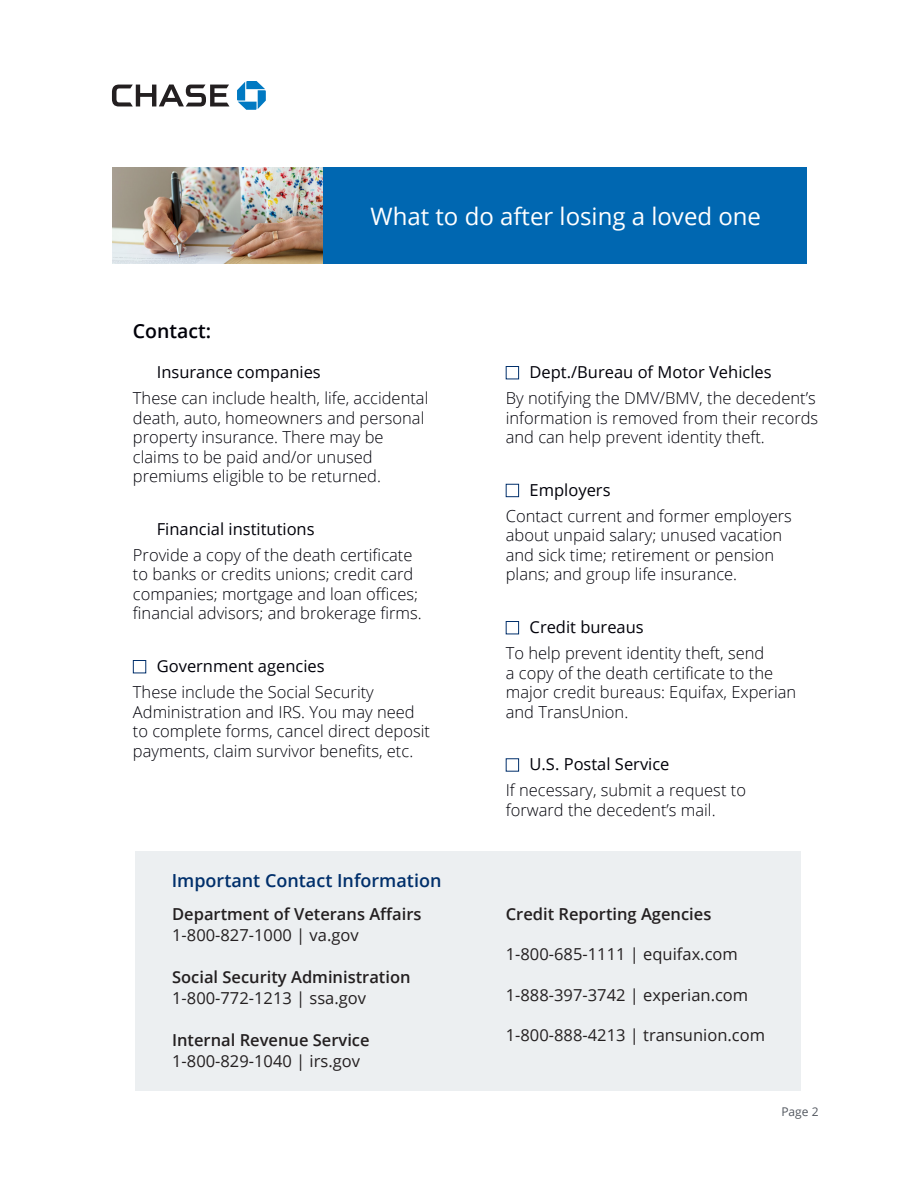
<style>
.page{position:relative;width:918px;height:1188px;background:#fff}
.page>*{position:absolute;margin:0;border:0;box-sizing:border-box;transform-origin:0 0}
.t1{font:600 28.5px "Open Sans";color:#fff}
.t2{font:24px "Open Sans";color:#fff}
.t3{font:600 19.5px "Open Sans";color:#000109}
.t4{font:600 18px "Open Sans";color:#002f6b}
.t5{font:300 16.5px/19.5px "Open Sans";color:#000109}
.t6{font:16.5px "Open Sans";color:#231f20}
.t7{font:16.5px "Open Sans";color:#000109}
.t8{font:600 16.5px "Open Sans";color:#231f20}
.t9{font:12px "Open Sans";color:#52575f}
</style>
<div class="page">
<svg style="left:112px;top:85px;width:117px;height:21px"></svg>
<svg style="left:237px;top:81px;width:29px;height:29px"></svg>
<div style="left:113px;top:167px;width:694px;height:97px;background:#0067b1"></div>
<img style="left:113px;top:167px;width:210px;height:97px">
<div style="left:133px;top:660px;width:13px;height:13px;border:1px solid #002f6b"></div>
<div style="left:506px;top:366px;width:13px;height:13px;border:1px solid #002f6b"></div>
<div style="left:506px;top:484px;width:13px;height:13px;border:1px solid #002f6b"></div>
<div style="left:506px;top:621px;width:13px;height:13px;border:1px solid #002f6b"></div>
<div style="left:506px;top:758px;width:13px;height:14px;border:1px solid #002f6b"></div>
<div style="left:135px;top:851px;width:665px;height:239px;background:#eceff1"></div>
<h1 class="t1" style="left:363px;top:183px;width:247px">Survivor Checklist</h1>
<h2 class="t2" style="left:370px;top:200px;width:392px">What to do after losing a loved one</h2>
<p class="t3" style="left:133px;top:318px;width:80px">Contact:</p>
<p class="t7" style="left:157px;top:361px;width:166px">Insurance companies</p>
<p class="t5" style="left:133px;top:388px;width:297px">These can include health, life, accidental death, auto, homeowners and personal property insurance. There may be claims to be paid and/or unused premiums eligible to be returned.</p>
<p class="t7" style="left:157px;top:517px;width:159px">Financial institutions</p>
<p class="t5" style="left:133px;top:545px;width:290px">Provide a copy of the death certificate to banks or credits unions; credit card companies; mortgage and loan offices; financial advisors; and brokerage firms.</p>
<p class="t7" style="left:157px;top:655px;width:169px">Government agencies</p>
<p class="t5" style="left:133px;top:682px;width:298px">These include the Social Security Administration and IRS. You may need to complete forms, cancel direct deposit payments, claim survivor benefits, etc.</p>
<p class="t4" style="left:172px;top:868px;width:271px">Important Contact Information</p>
<p class="t8" style="left:172px;top:902px;width:251px">Department of Veterans Affairs</p>
<p class="t6" style="left:172px;top:923px;width:188px">1-800-827-1000 | va.gov</p>
<p class="t8" style="left:172px;top:965px;width:240px">Social Security Administration</p>
<p class="t6" style="left:172px;top:986px;width:196px">1-800-772-1213 | ssa.gov</p>
<p class="t8" style="left:172px;top:1028px;width:199px">Internal Revenue Service</p>
<p class="t6" style="left:172px;top:1049px;width:189px">1-800-829-1040 | irs.gov</p>
<p class="t7" style="left:530px;top:361px;width:244px">Dept./Bureau of Motor Vehicles</p>
<p class="t5" style="left:506px;top:388px;width:314px">By notifying the DMV/BMV, the decedent’s information is removed from their records and can help prevent identity theft.</p>
<p class="t7" style="left:530px;top:478px;width:82px">Employers</p>
<p class="t5" style="left:506px;top:506px;width:288px">Contact current and former employers about unpaid salary; unused vacation and sick time; retirement or pension plans; and group life insurance.</p>
<p class="t7" style="left:530px;top:616px;width:116px">Credit bureaus</p>
<p class="t5" style="left:506px;top:643px;width:292px">To help prevent identity theft, send<br>a copy of the death certificate to the major credit bureaus: Equifax, Experian and TransUnion.</p>
<p class="t7" style="left:530px;top:753px;width:141px">U.S. Postal Service</p>
<p class="t5" style="left:506px;top:780px;width:242px">If necessary, submit a request to forward the decedent’s mail.</p>
<p class="t8" style="left:506px;top:902px;width:207px">Credit Reporting Agencies</p>
<p class="t6" style="left:506px;top:943px;width:234px">1-800-685-1111 | equifax.com</p>
<p class="t6" style="left:506px;top:983px;width:244px">1-888-397-3742 | experian.com</p>
<p class="t6" style="left:506px;top:1024px;width:261px">1-800-888-4213 | transunion.com</p>
<p class="t9" style="left:781px;top:1104px;width:39px">Page 2</p>
</div>
